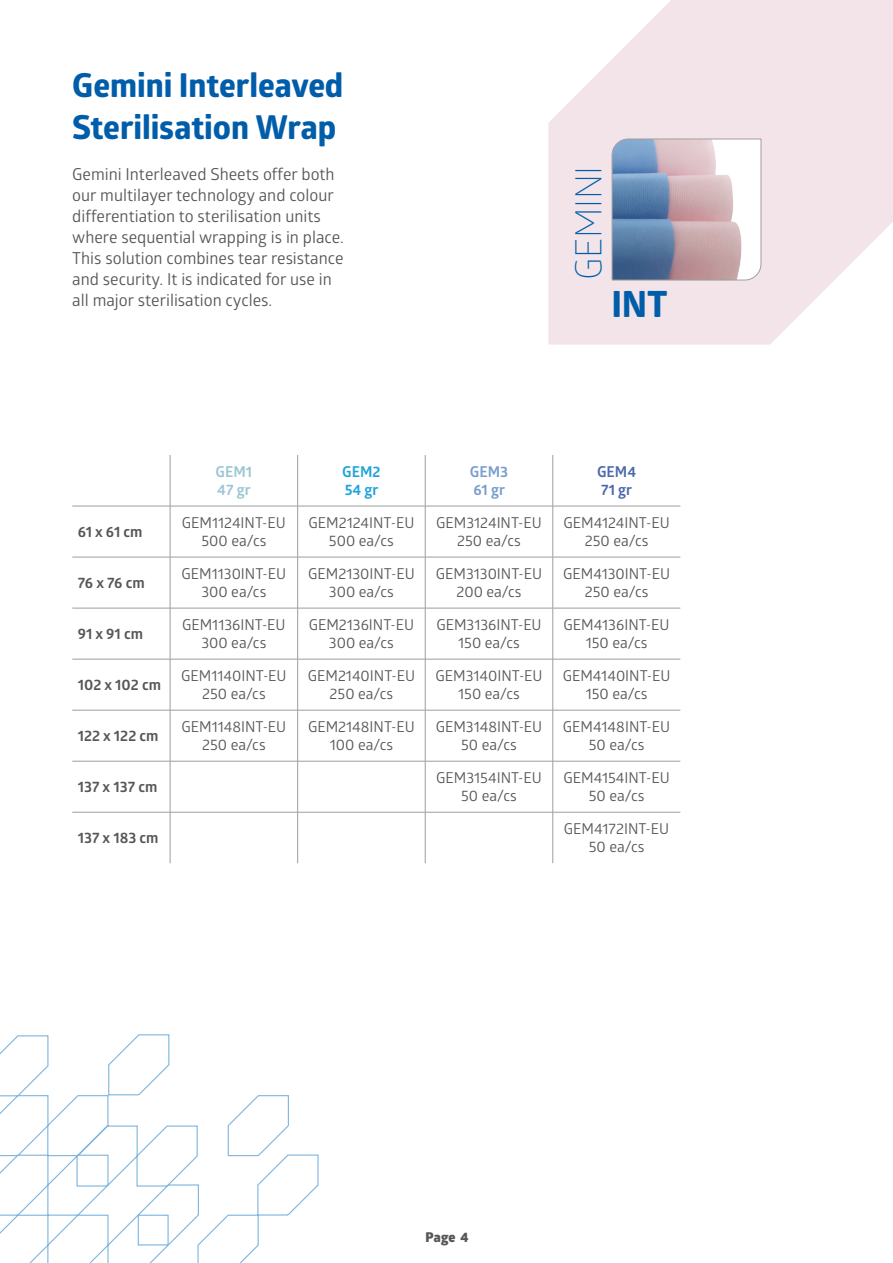
<style>
.page{position:relative;width:893px;height:1263px;background:#fff}
.page>*{position:absolute;margin:0;border:0;box-sizing:border-box;transform-origin:0 0}
.MEDLINE_-_Section_Head{font:300 36.15px "Glober";letter-spacing:-.01em;color:#005da9}
.MEDLINE_-_Section_Head-2{font:700 36.15px "Globerx";color:#005da9}
.t1{font:700 33px/42px "Globerx";color:#005da9}
.t2{font:16.5px/21px "Glober";color:#575756}
.t3{font:15px/18px "Glober";color:#575756;text-align:center}
.t4{font:700 15px "Glober";color:#575756}
.t5{font:700 15px/18px "Glober";color:#9bc6d5}
.t6{font:700 15px/18px "Glober";color:#1ea4da}
.t7{font:700 15px/18px "Glober";color:#789ece}
.t8{font:700 15px/18px "Glober";color:#4b69ac}
.t9{font:800 13.5px "Glober";color:#575756}
</style>
<div class="page">
<svg style="left:548px;top:0;width:345px;height:345px;fill:#f2e4e8"></svg>
<hr style="left:170px;top:455px;width:1px;height:51px;background:#9d9d9d">
<hr style="left:297px;top:455px;width:1px;height:51px;background:#9d9d9d">
<hr style="left:425px;top:455px;width:1px;height:51px;background:#9d9d9d">
<hr style="left:553px;top:455px;width:1px;height:51px;background:#9d9d9d">
<hr style="left:72px;top:506px;width:98px;height:1px;background:#9d9d9d">
<hr style="left:170px;top:506px;width:128px;height:1px;background:#9d9d9d">
<hr style="left:170px;top:506px;width:1px;height:51px;background:#9d9d9d">
<hr style="left:298px;top:506px;width:127px;height:1px;background:#9d9d9d">
<hr style="left:297px;top:506px;width:1px;height:51px;background:#9d9d9d">
<hr style="left:425px;top:506px;width:128px;height:1px;background:#9d9d9d">
<hr style="left:425px;top:506px;width:1px;height:51px;background:#9d9d9d">
<hr style="left:553px;top:506px;width:127px;height:1px;background:#9d9d9d">
<hr style="left:553px;top:506px;width:1px;height:51px;background:#9d9d9d">
<hr style="left:72px;top:557px;width:98px;height:1px;background:#9d9d9d">
<hr style="left:170px;top:557px;width:128px;height:1px;background:#9d9d9d">
<hr style="left:170px;top:557px;width:1px;height:51px;background:#9d9d9d">
<hr style="left:298px;top:557px;width:127px;height:1px;background:#9d9d9d">
<hr style="left:297px;top:557px;width:1px;height:51px;background:#9d9d9d">
<hr style="left:425px;top:557px;width:128px;height:1px;background:#9d9d9d">
<hr style="left:425px;top:557px;width:1px;height:51px;background:#9d9d9d">
<hr style="left:553px;top:557px;width:127px;height:1px;background:#9d9d9d">
<hr style="left:553px;top:557px;width:1px;height:51px;background:#9d9d9d">
<hr style="left:72px;top:608px;width:98px;height:1px;background:#9d9d9d">
<hr style="left:170px;top:608px;width:128px;height:1px;background:#9d9d9d">
<hr style="left:170px;top:608px;width:1px;height:51px;background:#9d9d9d">
<hr style="left:298px;top:608px;width:127px;height:1px;background:#9d9d9d">
<hr style="left:297px;top:608px;width:1px;height:51px;background:#9d9d9d">
<hr style="left:425px;top:608px;width:128px;height:1px;background:#9d9d9d">
<hr style="left:425px;top:608px;width:1px;height:51px;background:#9d9d9d">
<hr style="left:553px;top:608px;width:127px;height:1px;background:#9d9d9d">
<hr style="left:553px;top:608px;width:1px;height:51px;background:#9d9d9d">
<hr style="left:72px;top:659px;width:98px;height:1px;background:#9d9d9d">
<hr style="left:170px;top:659px;width:128px;height:1px;background:#9d9d9d">
<hr style="left:170px;top:659px;width:1px;height:51px;background:#9d9d9d">
<hr style="left:298px;top:659px;width:127px;height:1px;background:#9d9d9d">
<hr style="left:297px;top:659px;width:1px;height:51px;background:#9d9d9d">
<hr style="left:425px;top:659px;width:128px;height:1px;background:#9d9d9d">
<hr style="left:425px;top:659px;width:1px;height:51px;background:#9d9d9d">
<hr style="left:553px;top:659px;width:127px;height:1px;background:#9d9d9d">
<hr style="left:553px;top:659px;width:1px;height:51px;background:#9d9d9d">
<hr style="left:72px;top:710px;width:98px;height:1px;background:#9d9d9d">
<hr style="left:170px;top:710px;width:128px;height:1px;background:#9d9d9d">
<hr style="left:170px;top:710px;width:1px;height:51px;background:#9d9d9d">
<hr style="left:298px;top:710px;width:127px;height:1px;background:#9d9d9d">
<hr style="left:297px;top:710px;width:1px;height:51px;background:#9d9d9d">
<hr style="left:425px;top:710px;width:128px;height:1px;background:#9d9d9d">
<hr style="left:425px;top:710px;width:1px;height:51px;background:#9d9d9d">
<hr style="left:553px;top:710px;width:127px;height:1px;background:#9d9d9d">
<hr style="left:553px;top:710px;width:1px;height:51px;background:#9d9d9d">
<hr style="left:72px;top:761px;width:98px;height:1px;background:#9d9d9d">
<hr style="left:170px;top:761px;width:128px;height:1px;background:#9d9d9d">
<hr style="left:170px;top:761px;width:1px;height:51px;background:#9d9d9d">
<hr style="left:298px;top:761px;width:127px;height:1px;background:#9d9d9d">
<hr style="left:297px;top:761px;width:1px;height:51px;background:#9d9d9d">
<hr style="left:425px;top:761px;width:128px;height:1px;background:#9d9d9d">
<hr style="left:425px;top:761px;width:1px;height:51px;background:#9d9d9d">
<hr style="left:553px;top:761px;width:127px;height:1px;background:#9d9d9d">
<hr style="left:553px;top:761px;width:1px;height:51px;background:#9d9d9d">
<hr style="left:72px;top:812px;width:98px;height:1px;background:#9d9d9d">
<hr style="left:170px;top:812px;width:128px;height:1px;background:#9d9d9d">
<hr style="left:170px;top:812px;width:1px;height:51px;background:#9d9d9d">
<hr style="left:298px;top:812px;width:127px;height:1px;background:#9d9d9d">
<hr style="left:297px;top:812px;width:1px;height:51px;background:#9d9d9d">
<hr style="left:425px;top:812px;width:128px;height:1px;background:#9d9d9d">
<hr style="left:425px;top:812px;width:1px;height:51px;background:#9d9d9d">
<hr style="left:553px;top:812px;width:127px;height:1px;background:#9d9d9d">
<hr style="left:553px;top:812px;width:1px;height:51px;background:#9d9d9d">
<svg style="left:611px;top:138px;width:151px;height:143px"></svg>
<svg style="left:0;top:1034px;width:319px;height:229px"></svg>
<p class="t1" style="left:72px;top:64px;width:273px">Gemini Interleaved<br>Sterilisation Wrap</p>
<p class="t2" style="left:72px;top:163px;width:273px">Gemini Interleaved Sheets offer both our multilayer technology and colour differentiation to sterilisation units where sequential wrapping is in place.<br>This solution combines tear resistance and security. It is indicated for use in all major sterilisation cycles.</p>
<p class="MEDLINE_-_Section_Head" style="left:563px;top:280px;width:116px;rotate:-90deg">GEMINI</p>
<p class="MEDLINE_-_Section_Head-2" style="left:612px;top:278px;width:57px">INT</p>
<p class="t5" style="left:216px;top:462px;width:38px">GEM1<br>47 gr</p>
<p class="t6" style="left:342px;top:462px;width:40px">GEM2<br>54 gr</p>
<p class="t7" style="left:470px;top:462px;width:40px">GEM3<br>61 gr</p>
<p class="t8" style="left:597px;top:462px;width:41px">GEM4<br>71 gr</p>
<p class="t4" style="left:78px;top:521px;width:66px">61 x 61 cm</p>
<p class="t3" style="left:182px;top:513px;width:105px">GEM1124INT-EU<br>500 ea/cs</p>
<p class="t3" style="left:308px;top:513px;width:107px">GEM2124INT-EU<br>500 ea/cs</p>
<p class="t3" style="left:436px;top:513px;width:107px">GEM3124INT-EU<br>250 ea/cs</p>
<p class="t3" style="left:563px;top:513px;width:108px">GEM4124INT-EU<br>250 ea/cs</p>
<p class="t4" style="left:78px;top:572px;width:69px">76 x 76 cm</p>
<p class="t3" style="left:182px;top:564px;width:106px">GEM1130INT-EU<br>300 ea/cs</p>
<p class="t3" style="left:308px;top:564px;width:108px">GEM2130INT-EU<br>300 ea/cs</p>
<p class="t3" style="left:436px;top:564px;width:108px">GEM3130INT-EU<br>200 ea/cs</p>
<p class="t3" style="left:563px;top:564px;width:108px">GEM4130INT-EU<br>250 ea/cs</p>
<p class="t4" style="left:78px;top:623px;width:67px">91 x 91 cm</p>
<p class="t3" style="left:182px;top:615px;width:105px">GEM1136INT-EU<br>300 ea/cs</p>
<p class="t3" style="left:309px;top:615px;width:107px">GEM2136INT-EU<br>300 ea/cs</p>
<p class="t3" style="left:436px;top:615px;width:107px">GEM3136INT-EU<br>150 ea/cs</p>
<p class="t3" style="left:564px;top:615px;width:107px">GEM4136INT-EU<br>150 ea/cs</p>
<p class="t4" style="left:78px;top:674px;width:85px">102 x 102 cm</p>
<p class="t3" style="left:181px;top:666px;width:107px">GEM1140INT-EU<br>250 ea/cs</p>
<p class="t3" style="left:308px;top:666px;width:109px">GEM2140INT-EU<br>250 ea/cs</p>
<p class="t3" style="left:435px;top:666px;width:109px">GEM3140INT-EU<br>150 ea/cs</p>
<p class="t3" style="left:563px;top:666px;width:109px">GEM4140INT-EU<br>150 ea/cs</p>
<p class="t4" style="left:78px;top:725px;width:82px">122 x 122 cm</p>
<p class="t3" style="left:181px;top:717px;width:106px">GEM1148INT-EU<br>250 ea/cs</p>
<p class="t3" style="left:308px;top:717px;width:108px">GEM2148INT-EU<br>100 ea/cs</p>
<p class="t3" style="left:436px;top:717px;width:108px">GEM3148INT-EU<br>50 ea/cs</p>
<p class="t3" style="left:563px;top:717px;width:109px">GEM4148INT-EU<br>50 ea/cs</p>
<p class="t4" style="left:78px;top:776px;width:81px">137 x 137 cm</p>
<p class="t3" style="left:436px;top:768px;width:107px">GEM3154INT-EU<br>50 ea/cs</p>
<p class="t3" style="left:563px;top:768px;width:108px">GEM4154INT-EU<br>50 ea/cs</p>
<p class="t4" style="left:78px;top:827px;width:82px">137 x 183 cm</p>
<p class="t3" style="left:564px;top:819px;width:107px">GEM4172INT-EU<br>50 ea/cs</p>
<p class="t9" style="left:426px;top:1227px;width:44px">Page 4</p>
</div>
